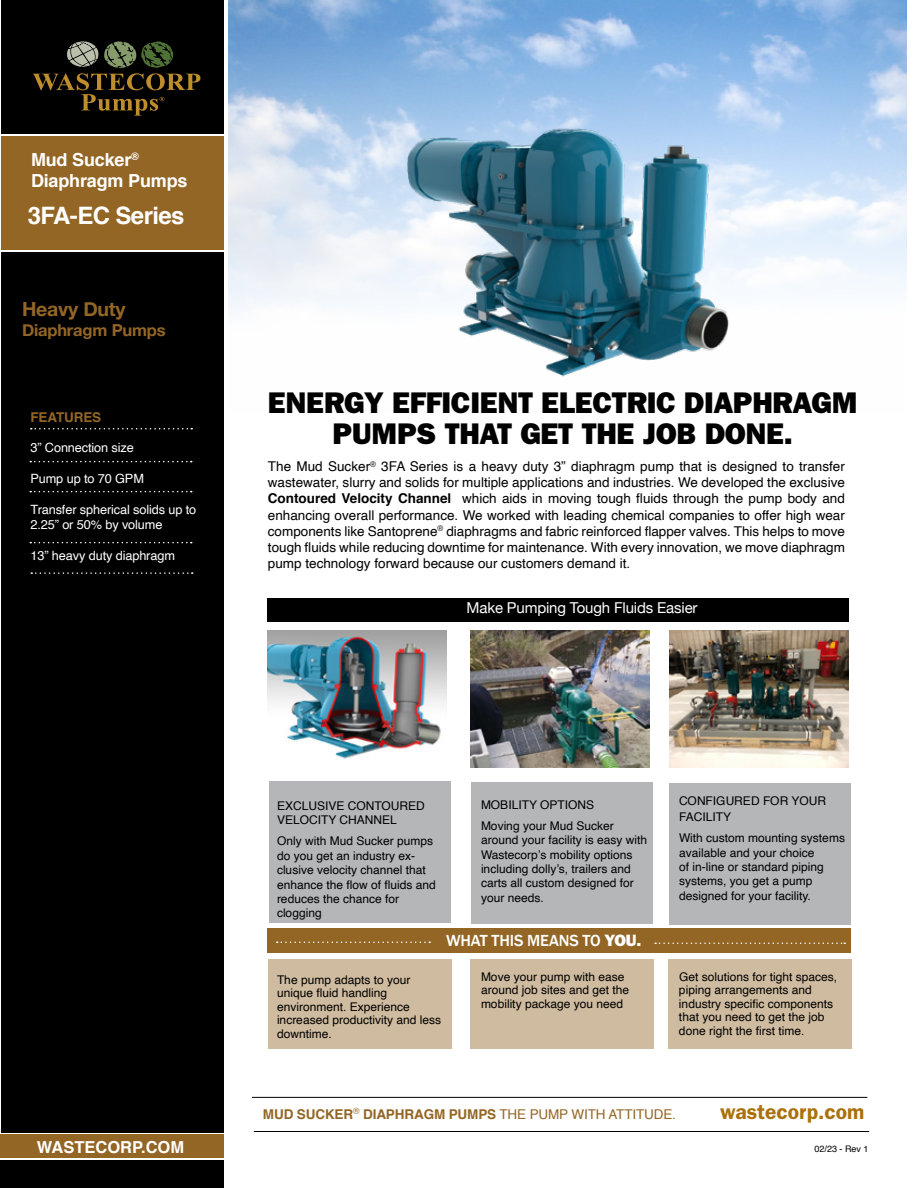
<style>
.page{position:relative;width:918px;height:1188px;background:#fff}
.page>*{position:absolute;margin:0;border:0;box-sizing:border-box;transform-origin:0 0}
.t1{font:30px/31.5px "ITC Franklin Gothic Std Hvy";letter-spacing:-.01em;color:#000;text-align:center}
.t2{font:700 24px "Helvetica";letter-spacing:-.025em;color:#fff}
.t3{font:600 21px "ITC Franklin Gothic Std";color:#aa710a}
.t4{font:700 19.5px "Helvetica Neue";letter-spacing:-.01em;color:#936625}
.t5{font:700 18px "Helvetica";letter-spacing:-.01em;color:#fff}
.t6{font:500 16.5px "Franklin Gothic";letter-spacing:-.01em;color:#fff}
.t7{font:700 16.5px "Helvetica Neue";letter-spacing:-.01em;color:#936625}
.t8{font:700 16.5px "Helvetica";color:#fff}
.t9{font:15px "Helvetica Neue";letter-spacing:-.01em;color:#fff}
.t10{font:13.5px/16.2px "Helvetica";color:#000;text-align:justify}
.t11{font:700 13.5px "Helvetica";letter-spacing:-.01em;color:#936625}
.t12{font:12.75px/15.3px "Helvetica";letter-spacing:-.01em;color:#fff}
.t13{font:12px/14.4px "Helvetica";color:#000}
.t14{font:9px "Helvetica";color:#000}
.s1{font-weight:700}
.s2{font-family:"ITC Franklin Gothic Std Hvy";font-weight:400}
.s3{font-weight:400}
</style>
<div class="page">
<div style="left:1px;top:0;width:223px;height:133px;background:#000"></div>
<div style="left:1px;top:137px;width:223px;height:113px;background:#936625"></div>
<div style="left:1px;top:253px;width:223px;height:880px;background:#000"></div>
<div style="left:0;top:1135px;width:224px;height:23px;background:#936625"></div>
<div style="left:0;top:1160px;width:224px;height:28px;background:#000"></div>
<img style="left:228px;top:0;width:678px;height:311px">
<svg style="left:33px;top:41px;width:167px;height:75px"></svg>
<div style="left:267px;top:598px;width:582px;height:23px;background:#000"></div>
<img style="left:368px;top:110px;width:388px;height:267px">
<div style="left:269px;top:782px;width:181px;height:141px;background:#b4b6b8"></div>
<div style="left:471px;top:783px;width:182px;height:141px;background:#b4b6b8"></div>
<div style="left:670px;top:783px;width:181px;height:141px;background:#b4b6b8"></div>
<div style="left:268px;top:928px;width:583px;height:25px;background:#936625"></div>
<div style="left:269px;top:959px;width:183px;height:89px;background:#cfbb9f"></div>
<div style="left:470px;top:959px;width:183px;height:89px;background:#cfbb9f"></div>
<div style="left:669px;top:959px;width:183px;height:89px;background:#cfbb9f"></div>
<svg style="left:277px;top:942px;width:153px;height:1px"></svg>
<svg style="left:655px;top:943px;width:190px;height:1px"></svg>
<svg style="left:30px;top:461px;width:162px;height:1px"></svg>
<svg style="left:30px;top:491px;width:162px;height:1px"></svg>
<svg style="left:30px;top:542px;width:162px;height:1px"></svg>
<svg style="left:31px;top:572px;width:162px;height:2px"></svg>
<img style="left:669px;top:630px;width:180px;height:137px">
<hr style="left:252px;top:1097px;width:615px;height:1px;background:#000">
<hr style="left:254px;top:1131px;width:615px;height:1px;background:#000">
<svg style="left:31px;top:428px;width:161px;height:1px"></svg>
<img style="left:267px;top:630px;width:180px;height:129px">
<img style="left:470px;top:630px;width:180px;height:137px">
<p class="t5" style="left:31px;top:145px;width:109px">Mud Sucker<sup>®</sup></p>
<p class="t5" style="left:31px;top:166px;width:158px">Diaphragm Pumps</p>
<p class="t2" style="left:28px;top:196px;width:158px">3FA-EC Series</p>
<p class="t4" style="left:22px;top:294px;width:105px">Heavy Duty</p>
<p class="t7" style="left:22px;top:317px;width:145px">Diaphragm Pumps</p>
<p class="t11" style="left:30px;top:406px;width:72px">FEATURES</p>
<p class="t12" style="left:30px;top:441px;width:105px">3” Connection size</p>
<p class="t12" style="left:30px;top:471px;width:115px">Pump up to 70 GPM</p>
<p class="t12" style="left:30px;top:502px;width:167px">Transfer spherical solids up to<br>2.25” or 50% by volume</p>
<p class="t12" style="left:30px;top:548px;width:146px">13” heavy duty diaphragm</p>
<p class="t1" style="left:268px;top:387px;width:591px">ENERGY EFFICIENT ELECTRIC DIAPHRAGM<br>PUMPS THAT GET THE JOB DONE.</p>
<p class="t10" style="left:268px;top:459px;width:579px">The Mud Sucker<sup>®</sup> 3FA Series is a heavy duty 3” diaphragm pump that is designed to transfer wastewater, slurry and solids for multiple applications and industries. We developed the exclusive <span class="s1">Contoured Velocity Channel</span> which aids in moving tough fluids through the pump body and enhancing overall performance. We worked with leading chemical companies to offer high wear components like Santoprene<sup>®</sup> diaphragms and fabric reinforced flapper valves. This helps to move tough fluids while reducing downtime for maintenance. With every innovation, we move diaphragm pump technology forward because our customers demand it.</p>
<p class="t9" style="left:467px;top:597px;width:232px">Make Pumping Tough Fluids Easier</p>
<h3 class="t8" style="left:37px;top:1134px;width:149px">WASTECORP.COM</h3>
<p class="t13" style="left:277px;top:799px;width:149px">EXCLUSIVE CONTOURED<br>VELOCITY CHANNEL</p>
<p class="t13" style="left:277px;top:834px;width:160px">Only with Mud Sucker pumps do you get an industry ex&shy;clusive velocity channel that enhance the flow of fluids and reduces the chance for</p>
<p class="t13" style="left:277px;top:906px;width:46px">clogging</p>
<p class="t13" style="left:481px;top:798px;width:115px">MOBILITY OPTIONS</p>
<p class="t13" style="left:481px;top:819px;width:168px">Moving your Mud Sucker around your facility is easy with<br>Wastecorp’s mobility options including dolly’s, trailers and carts all custom designed for your needs.</p>
<p class="t6" style="left:446px;top:930px;width:197px">WHAT THIS MEANS TO <span class="s2">YOU.</span></p>
<p class="t13" style="left:277px;top:973px;width:135px;line-height:13.5px">The pump adapts to your unique fluid handling</p>
<p class="t13" style="left:277px;top:1000px;width:166px;line-height:13.5px">environment. Experience increased productivity and less downtime.</p>
<p class="t13" style="left:481px;top:970px;width:150px;line-height:13.5px">Move your pump with ease around job sites and get the mobility package you need</p>
<p class="t13" style="left:679px;top:793px;width:149px;line-height:16.2px">CONFIGURED FOR YOUR<br>FACILITY</p>
<p class="t13" style="left:679px;top:831px;width:168px">With custom mounting systems available and your choice<br>of in-line or standard piping systems, you get a pump designed for your facility.</p>
<p class="t13" style="left:679px;top:970px;width:160px;line-height:13.5px">Get solutions for tight spaces, piping arrangements and industry specific components that you need to get the job done right the first time.</p>
<p class="t11" style="left:263px;top:1104px;width:415px">MUD SUCKER<sup>®</sup> DIAPHRAGM PUMPS <span class="s3">THE PUMP WITH ATTITUDE.</span></p>
<p class="t3" style="left:720px;top:1099px;width:145px">wastecorp.com</p>
<p class="t14" style="left:814px;top:1142px;width:56px">02/23 - Rev 1</p>
</div>
